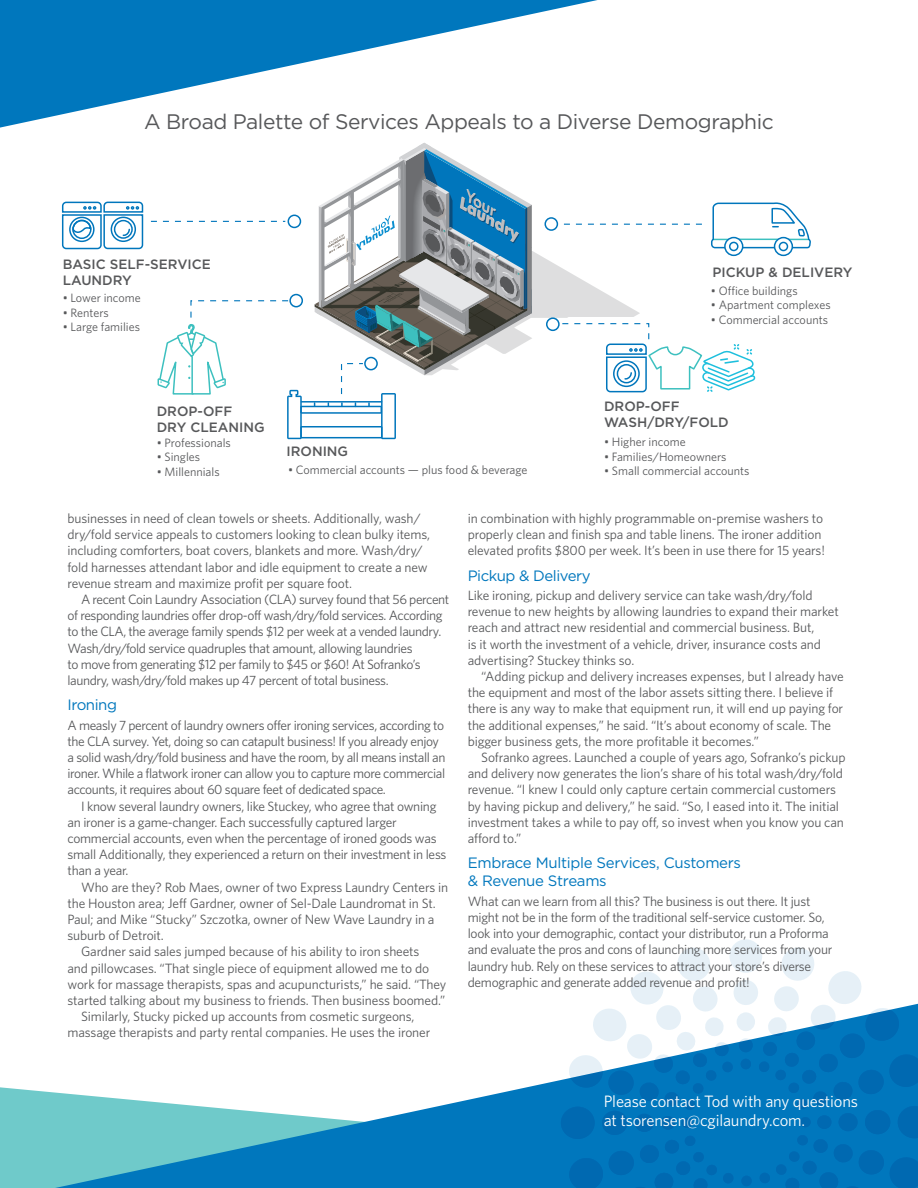
<style>
.page{position:relative;width:918px;height:1188px;background:#fff}
.page>*{position:absolute;margin:0;border:0;box-sizing:border-box;transform-origin:0 0}
.Headline{font:21px "Gotham";letter-spacing:-.02em;color:#57585a}
.Text_-_last_paragrap{font:16.5px/19.8px "Whitney";letter-spacing:-.01em;color:#fff}
.subhead-body_copy{font:15px/18px "Gotham";letter-spacing:-.02em;color:#0077bd}
.body_copy-indent{font:13.5px/16.2px "Whitney";letter-spacing:-.01em;color:#57585a}
.body_copy-no_indent{font:13.5px/16.2px "Whitney";letter-spacing:-.02em;color:#57585a}
.body_copy-indent-2{font:13.5px/16.2px "Whitney";letter-spacing:-.03em;color:#57585a}
.t1{font:500 13.5px/16.2px "Gotham";color:#57585a}
.t2{font:12.15px "Whitney";color:#57585a}
</style>
<div class="page">
<svg style="left:630px;top:939px;width:288px;height:65px"></svg>
<svg style="left:61px;top:201px;width:83px;height:49px"></svg>
<svg style="left:151px;top:143px;width:660px;height:296px"></svg>
<div style="left:546px;top:317px;width:14px;height:14px;border:2px solid #0076bc;border-radius:50%"></div>
<div style="left:0;top:1087px;width:55px;height:101px;background:#6fcaca"></div>
<svg style="left:55px;top:1080px;width:506px;height:108px"></svg>
<svg style="left:593px;top:1004px;width:325px;height:184px;fill:#0077bd"></svg>
<svg style="left:561px;top:1053px;width:202px;height:135px;background:#0f7bbd"></svg>
<svg style="left:0;top:0;width:597px;height:128px"></svg>
<p class="Headline" style="left:144px;top:110px;width:631px">A Broad Palette of Services Appeals to a Diverse Demographic</p>
<p class="t1" style="left:63px;top:256px;width:150px">BASIC SELF-SERVICE<br>LAUNDRY</p>
<p class="t2" style="left:63px;top:290px;width:80px">• Lower income</p>
<p class="t2" style="left:63px;top:305px;width:48px">• Renters</p>
<p class="t2" style="left:63px;top:319px;width:79px">• Large families</p>
<p class="t1" style="left:157px;top:402px;width:109px">DROP-OFF<br>DRY CLEANING</p>
<p class="t2" style="left:157px;top:434px;width:76px">• Professionals</p>
<p class="t2" style="left:157px;top:449px;width:45px">• Singles</p>
<p class="t2" style="left:157px;top:463px;width:64px">• Millennials</p>
<p class="t1" style="left:286px;top:443px;width:63px">IRONING</p>
<p class="t2" style="left:288px;top:461px;width:241px">• Commercial accounts — plus food &amp; beverage</p>
<p class="t1" style="left:712px;top:264px;width:142px">PICKUP &amp; DELIVERY</p>
<p class="t2" style="left:711px;top:282px;width:88px">• Office buildings</p>
<p class="t2" style="left:711px;top:297px;width:121px">• Apartment complexes</p>
<p class="t2" style="left:711px;top:312px;width:119px">• Commercial accounts</p>
<p class="t1" style="left:604px;top:398px;width:126px">DROP-OFF<br>WASH/DRY/FOLD</p>
<p class="t2" style="left:604px;top:434px;width:83px">• Higher income</p>
<p class="t2" style="left:604px;top:449px;width:124px">• Families/Homeowners</p>
<p class="t2" style="left:604px;top:463px;width:147px">• Small commercial accounts</p>
<p class="body_copy-no_indent" style="left:68px;top:510px;width:364px">businesses in need of clean towels or sheets. Additionally, wash/ dry/fold service appeals to customers looking to clean bulky items, including comforters, boat covers, blankets and more. Wash/dry/ fold harnesses attendant labor and idle equipment to create a new revenue stream and maximize profit per square foot.</p>
<p class="body_copy-indent-2" style="left:68px;top:591px;width:383px;text-indent:14px">A recent Coin Laundry Association (CLA) survey found that 56 percent of responding laundries offer drop-off wash/dry/fold services. According to the CLA, the average family spends $12 per week at a vended laundry.<br>Wash/dry/fold service quadruples that amount, allowing laundries<br>to move from generating $12 per family to $45 or $60! At Sofranko’s laundry, wash/dry/fold makes up 47 percent of total business.</p>
<p class="subhead-body_copy" style="left:68px;top:696px;width:51px">Ironing</p>
<p class="body_copy-no_indent" style="left:68px;top:717px;width:380px">A measly 7 percent of laundry owners offer ironing services, according to the CLA survey. Yet, doing so can catapult business! If you already enjoy a solid wash/dry/fold business and have the room, by all means install an ironer. While a flatwork ironer can allow you to capture more commercial accounts, it requires about 60 square feet of dedicated space.</p>
<p class="body_copy-indent" style="left:68px;top:798px;width:381px;text-indent:14px">I know several laundry owners, like Stuckey, who agree that owning an ironer is a game-changer. Each successfully captured larger commercial accounts, even when the percentage of ironed goods was small Additionally, they experienced a return on their investment in less than a year.</p>
<p class="body_copy-indent" style="left:68px;top:879px;width:382px;text-indent:14px">Who are they? Rob Maes, owner of two Express Laundry Centers in the Houston area; Jeff Gardner, owner of Sel-Dale Laundromat in St.<br>Paul; and Mike “Stucky” Szczotka, owner of New Wave Laundry in a suburb of Detroit.</p>
<p class="body_copy-indent" style="left:68px;top:943px;width:380px;text-indent:14px">Gardner said sales jumped because of his ability to iron sheets<br>and pillowcases. “That single piece of equipment allowed me to do work for massage therapists, spas and acupuncturists,” he said. “They started talking about my business to friends. Then business boomed.”</p>
<p class="body_copy-indent" style="left:68px;top:1008px;width:364px;text-align:center">Similarly, Stucky picked up accounts from cosmetic surgeons, massage therapists and party rental companies. He uses the ironer</p>
<p class="body_copy-indent" style="left:468px;top:510px;width:359px">in combination with highly programmable on-premise washers to properly clean and finish spa and table linens. The ironer addition elevated profits $800 per week. It’s been in use there for 15 years!</p>
<p class="subhead-body_copy" style="left:468px;top:566px;width:125px">Pickup &amp; Delivery</p>
<p class="body_copy-no_indent" style="left:468px;top:587px;width:373px">Like ironing, pickup and delivery service can take wash/dry/fold revenue to new heights by allowing laundries to expand their market reach and attract new residential and commercial business. But,<br>is it worth the investment of a vehicle, driver, insurance costs and advertising? Stuckey thinks so.</p>
<p class="body_copy-indent" style="left:468px;top:668px;width:378px;text-indent:14px">“Adding pickup and delivery increases expenses, but I already have the equipment and most of the labor assets sitting there. I believe if there is any way to make that equipment run, it will end up paying for the additional expenses,” he said. “It’s about economy of scale. The bigger business gets, the more profitable it becomes.”</p>
<p class="body_copy-indent" style="left:468px;top:749px;width:379px;text-indent:14px">Sofranko agrees. Launched a couple of years ago, Sofranko’s pickup and delivery now generates the lion’s share of his total wash/dry/fold revenue. “I knew I could only capture certain commercial customers by having pickup and delivery,” he said. “So, I eased into it. The initial investment takes a while to pay off, so invest when you know you can afford to.”</p>
<p class="subhead-body_copy" style="left:468px;top:854px;width:275px">Embrace Multiple Services, Customers &amp; Revenue Streams</p>
<p class="body_copy-no_indent" style="left:468px;top:893px;width:366px">What can we learn from all this? The business is out there. It just might not be in the form of the traditional self-service customer. So, look into your demographic, contact your distributor, run a Proforma and evaluate the pros and cons of launching more services from your laundry hub. Rely on these services to attract your store’s diverse demographic and generate added revenue and profit!</p>
<p class="Text_-_last_paragrap" style="left:604px;top:1091px;width:256px">Please contact Tod with any questions at tsorensen@cgilaundry.com.</p>
</div>
